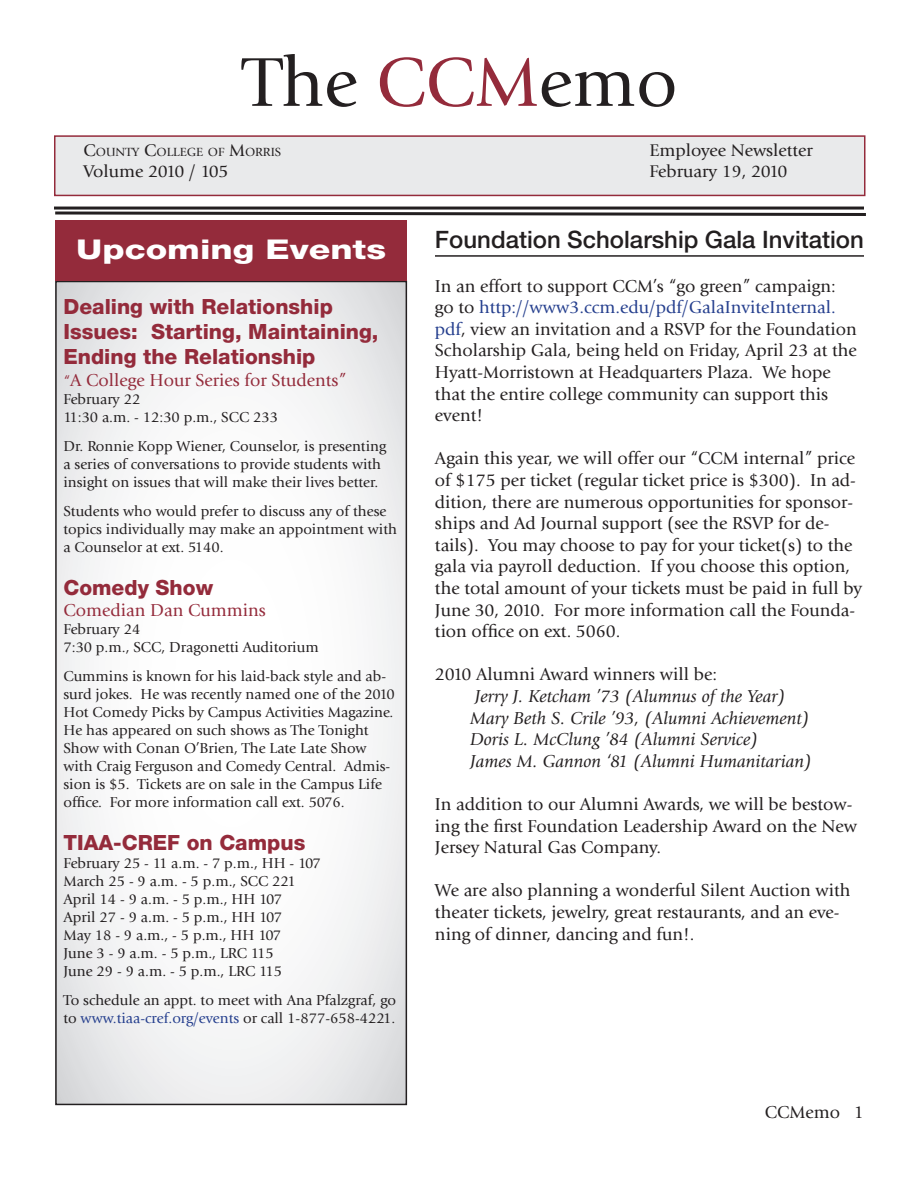
<style>
.page{position:relative;width:918px;height:1188px;background:#fff}
.page>*{position:absolute;margin:0;border:0;box-sizing:border-box;transform-origin:0 0}
.Memo_Title{font:72px "Giovanni Std";color:#231f20}
.Events_Header{font:800 27.3px "Helvetica Neue LT Std";color:#fff;scale:1.3 1}
.Article_Headers{font:500 24px "Helvetica Neue LT Std";color:#231f20}
.Event_Sub_Titles{font:800 21px/25.2px "Helvetica Neue LT Std";color:#942b3b}
.t1{font:18px/21.6px "Giovanni Std";color:#231f20}
.t2{font:italic 18px "Giovanni Std";color:#231f20}
.Event_Sub_Titles-2{font:18px "Giovanni Std";color:#942b3b}
.Event_Info{font:18px "Giovanni Std";color:#942b3b}
.Memo_Vol_and_Date{font:17.7px "Giovanni Std";color:#231f20}
.Memo_Vol_and_Date-2{font:17.7px "Giovanni Std";letter-spacing:-.02em;color:#231f20}
.Event_Info-2{font:15px/18px "Giovanni Std";color:#231f20}
.Event_Sub_Titles-3{font:15px "Giovanni Std";color:#231f20}
.t3{font:12.3px "Giovanni Std";color:#231f20}
.s1{color:#942b3b}
.s2{font-size:17.7px}
.s3{color:#253f8e}
.s4{font-size:15px}
</style>
<div class="page">
<div style="left:55px;top:136px;width:810px;height:59px;background:#e9eaeb"></div>
<div style="left:54px;top:135px;width:811px;height:61px;border:2px solid #942b3b"></div>
<svg style="left:58px;top:284px;width:346px;height:818px"></svg>
<div style="left:55px;top:281px;width:352px;height:824px;border:2px solid #231f20"></div>
<svg style="left:55px;top:211px;width:811px;height:5px"></svg>
<hr style="left:54px;top:207px;width:810px;height:3px;background:#231f20">
<div style="left:55px;top:220px;width:352px;height:61px;background:#942b3b"></div>
<hr style="left:435px;top:255px;width:429px;height:2px;background:#231f20">
<p class="Memo_Title" style="left:243px;top:42px;width:436px">The <span class="s1">CCM</span>emo</p>
<p class="t3" style="left:83px;top:145px;width:199px"><span class="s2">C</span>OUNTY <span class="s2">C</span>OLLEGE OF <span class="s2">M</span>ORRIS</p>
<p class="Memo_Vol_and_Date" style="left:649px;top:140px;width:165px">Employee Newsletter</p>
<p class="Memo_Vol_and_Date-2" style="left:83px;top:162px;width:147px">Volume 2010 / 105</p>
<p class="Memo_Vol_and_Date" style="left:649px;top:162px;width:140px">February 19, 2010</p>
<p class="Events_Header" style="left:76px;top:233px;width:240px">Upcoming Events</p>
<p class="Article_Headers" style="left:435px;top:226px;width:430px">Foundation Scholarship Gala Invitation</p>
<p class="t1" style="left:435px;top:275px;width:423px">In an effort to support CCM’s “go green” campaign: go to <span class="s3">http://www3.ccm.edu/pdf/GalaInviteInternal. pdf</span>, view an invitation and a RSVP for the Foundation Scholarship Gala, being held on Friday, April 23 at the Hyatt-Morristown at Headquarters Plaza. We hope that the entire college community can support this event!</p>
<p class="t1" style="left:435px;top:448px;width:429px">Again this year, we will offer our “CCM internal” price of $175 per ticket (regular ticket price is $300). In ad&shy;dition, there are numerous opportunities for sponsor&shy;ships and Ad Journal support (see the RSVP for de&shy;tails). You may choose to pay for your ticket(s) to the gala via payroll deduction. If you choose this option, the total amount of your tickets must be paid in full by June 30, 2010. For more information call the Founda&shy;tion office on ext. 5060.</p>
<p class="t1" style="left:435px;top:664px;width:284px">2010 Alumni Award winners will be:</p>
<p class="t2" style="left:475px;top:686px;width:312px">Jerry J. Ketcham ’73 (Alumnus of the Year)</p>
<p class="t2" style="left:470px;top:708px;width:341px">Mary Beth S. Crile ’93, (Alumni Achievement)</p>
<p class="t2" style="left:470px;top:729px;width:290px">Doris L. McClung ’84 (Alumni Service)</p>
<p class="t2" style="left:470px;top:751px;width:343px">James M. Gannon ‘81 (Alumni Humanitarian)</p>
<p class="t1" style="left:435px;top:794px;width:424px">In addition to our Alumni Awards, we will be bestow&shy;ing the first Foundation Leadership Award on the New<br>Jersey Natural Gas Company.</p>
<p class="t1" style="left:435px;top:880px;width:417px">We are also planning a wonderful Silent Auction with theater tickets, jewelry, great restaurants, and an eve&shy;ning of dinner, dancing and fun!.</p>
<p class="Event_Sub_Titles" style="left:63px;top:294px;width:317px">Dealing with Relationship<br>Issues: Starting, Maintaining,<br>Ending the Relationship</p>
<p class="Event_Sub_Titles-2" style="left:63px;top:370px;width:284px"><span class="s4">“</span>A College Hour Series for Students”</p>
<p class="Event_Sub_Titles-3" style="left:63px;top:391px;width:78px">February 22</p>
<p class="Event_Info-2" style="left:63px;top:408px;width:216px">11:30 a.m. - 12:30 p.m., SCC 233</p>
<p class="Event_Info-2" style="left:63px;top:437px;width:324px">Dr. Ronnie Kopp Wiener, Counselor, is presenting a series of conversations to provide students with insight on issues that will make their lives better.</p>
<p class="Event_Info-2" style="left:63px;top:502px;width:335px">Students who would prefer to discuss any of these topics individually may make an appointment with a Counselor at ext. 5140.</p>
<p class="Event_Sub_Titles" style="left:63px;top:575px;width:151px">Comedy Show</p>
<p class="Event_Info" style="left:63px;top:600px;width:204px">Comedian Dan Cummins</p>
<p class="Event_Info-2" style="left:63px;top:621px;width:78px">February 24</p>
<p class="Event_Info-2" style="left:63px;top:639px;width:257px">7:30 p.m., SCC, Dragonetti Auditorium</p>
<p class="Event_Info-2" style="left:63px;top:667px;width:333px">Cummins is known for his laid-back style and ab&shy;surd jokes. He was recently named one of the 2010<br>Hot Comedy Picks by Campus Activities Magazine.<br>He has appeared on such shows as The Tonight Show with Conan O’Brien, The Late Late Show with Craig Ferguson and Comedy Central. Admis&shy;sion is $5. Tickets are on sale in the Campus Life office. For more information call ext. 5076.</p>
<p class="Event_Sub_Titles" style="left:63px;top:830px;width:243px">TIAA-CREF on Campus</p>
<p class="Event_Info-2" style="left:63px;top:855px;width:259px">February 25 - 11 a.m. - 7 p.m., HH - 107</p>
<p class="Event_Info-2" style="left:63px;top:873px;width:234px">March 25 - 9 a.m. - 5 p.m., SCC 221</p>
<p class="Event_Info-2" style="left:63px;top:891px;width:220px">April 14 - 9 a.m. - 5 p.m., HH 107</p>
<p class="Event_Info-2" style="left:63px;top:909px;width:220px">April 27 - 9 a.m. - 5 p.m., HH 107</p>
<p class="Event_Info-2" style="left:63px;top:927px;width:219px">May 18 - 9 a.m., - 5 p.m., HH 107</p>
<p class="Event_Info-2" style="left:63px;top:945px;width:212px">June 3 - 9 a.m. - 5 p.m., LRC 115</p>
<p class="Event_Info-2" style="left:63px;top:963px;width:220px">June 29 - 9 a.m. - 5 p.m., LRC 115</p>
<p class="Event_Info-2" style="left:63px;top:991px;width:334px">To schedule an appt. to meet with Ana Pfalzgraf, go to <span class="s3">www.tiaa-cref.org/events</span> or call 1-877-658-4221.</p>
<p class="t1" style="left:765px;top:1102px;width:101px">CCMemo 1</p>
</div>
